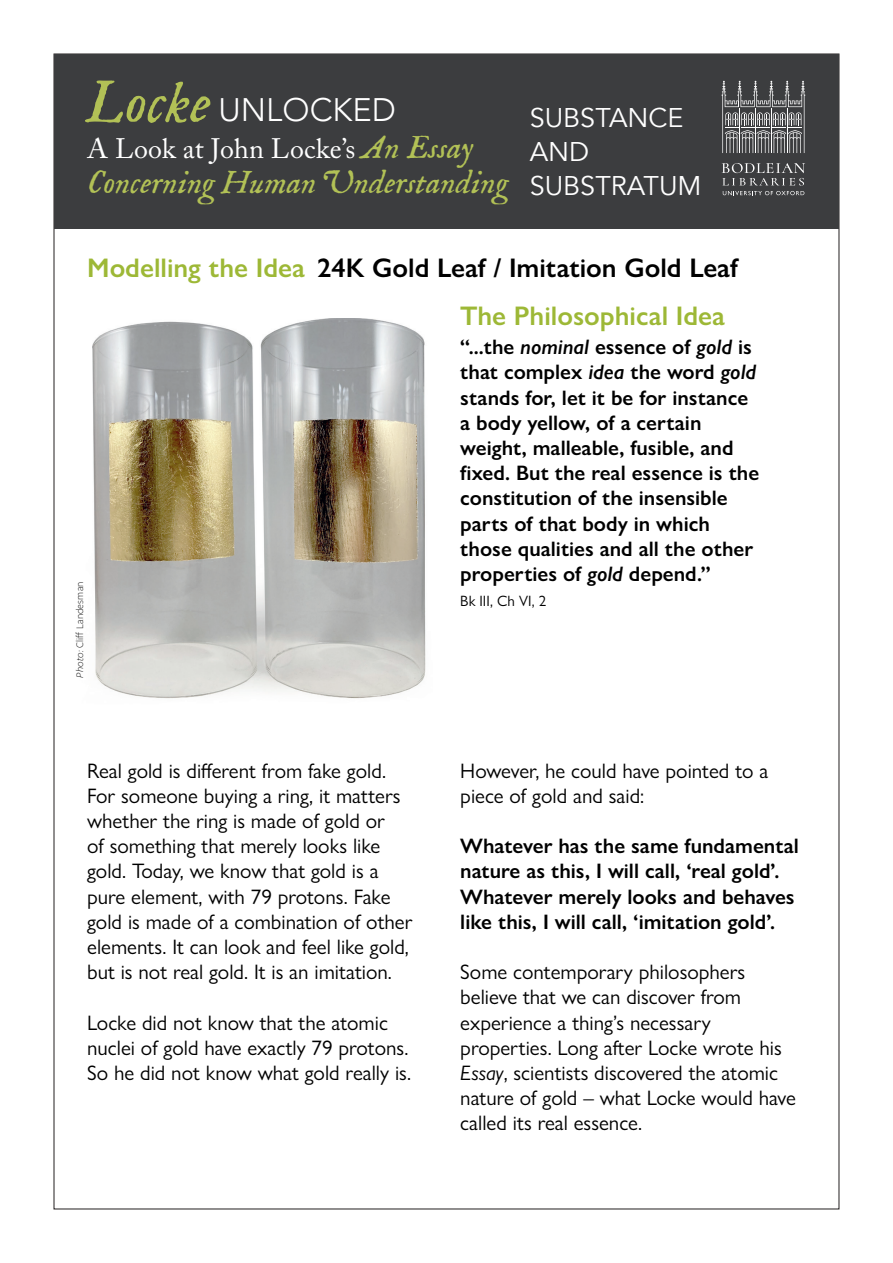
<style>
.page{position:relative;width:893px;height:1263px;background:#fff}
.page>*{position:absolute;margin:0;border:0;box-sizing:border-box;transform-origin:0 0}
.t1{font:61.2px "IM FELL English PRO Italic";color:#b2c156}
.t2{font:32.7px "IM FELL English PRO Italic";color:#b2c156}
.t3{font:300 32.55px "Avenir";color:#fff}
.t4{font:27.9px "Adobe Caslon Pro";color:#fff}
.t5{font:600 27px "Gill Sans Nova";color:#000}
.t6{font:27px/33.9px "Avenir";color:#fff}
.t7{font:600 27px "Gill Sans Nova";color:#9db836}
.BODY{font:21px/25.2px "Gill Sans Nova";color:#000}
.OPENING_QUOTE_BODY{font:600 21px/25.2px "Gill Sans Nova";color:#000}
.t8{font:15px "Gill Sans Nova";color:#000}
.t9{font:300 10.5px "Freight Sans Pro";letter-spacing:.02em;color:#000}
.s1{font-family:"IM FELL English PRO Italic";font-size:32.7px;color:#b2c156}
.s2{color:#9db836}
.s3{font-style:italic}
</style>
<div class="page">
<img style="left:92px;top:319px;width:334px;height:380px">
<div style="left:54px;top:54px;width:785px;height:175px;background:#3c3d3f"></div>
<svg style="left:722px;top:163px;width:83px;height:32px"></svg>
<svg style="left:721px;top:81px;width:84px;height:72px"></svg>
<p class="t1" style="left:85px;top:67px;width:127px">Locke</p>
<p class="t4" style="left:87px;top:132px;width:388px">A Look at John Locke’s <span class="s1">An Essay</span></p>
<p class="t2" style="left:87px;top:163px;width:422px">Concerning HumanUnderstanding</p>
<p class="t3" style="left:219px;top:90px;width:179px">UNLOCKED</p>
<p class="t6" style="left:530px;top:101px;width:173px">SUBSTANCE<br>AND<br>SUBSTRATUM</p>
<p class="t5" style="left:87px;top:251px;width:652px"><span class="s2">Modelling the Idea</span> 24K Gold Leaf / Imitation Gold Leaf</p>
<p class="t9" style="left:73px;top:677px;width:97px;rotate:-90deg"><span class="s3">Photo:</span> Cliff Landesman</p>
<p class="BODY" style="left:87px;top:758px;width:327px">Real gold is different from fake gold.<br>For someone buying a ring, it matters whether the ring is made of gold or<br>of something that merely looks like gold. Today, we know that gold is a pure element, with 79 protons. Fake gold is made of a combination of other elements. It can look and feel like gold, but is not real gold. It is an imitation.</p>
<p class="BODY" style="left:87px;top:1010px;width:326px">Locke did not know that the atomic nuclei of gold have exactly 79 protons.<br>So he did not know what gold really is.</p>
<p class="t7" style="left:460px;top:299px;width:266px">The Philosophical Idea</p>
<p class="OPENING_QUOTE_BODY" style="left:460px;top:334px;width:300px">“...the <span class="s3">nominal</span> essence of <span class="s3">gold</span> is that complex <span class="s3">idea</span> the word <span class="s3">gold </span>stands for, let it be for instance a body yellow, of a certain weight, malleable, fusible, and fixed. But the real essence is the constitution of the insensible parts of that body in which those qualities and all the other properties of <span class="s3">gold</span> depend.”</p>
<p class="t8" style="left:460px;top:592px;width:87px">Bk III, Ch VI, 2</p>
<p class="BODY" style="left:460px;top:758px;width:309px">However, he could have pointed to a piece of gold and said:</p>
<p class="OPENING_QUOTE_BODY" style="left:460px;top:833px;width:340px">Whatever has the same fundamental nature as this, I will call, ‘real gold’.</p>
<p class="OPENING_QUOTE_BODY" style="left:460px;top:884px;width:336px">Whatever merely looks and behaves like this, I will call, ‘imitation gold’.</p>
<p class="BODY" style="left:460px;top:959px;width:337px">Some contemporary philosophers believe that we can discover from experience a thing’s necessary properties. Long after Locke wrote his <span class="s3">Essay</span>, scientists discovered the atomic nature of gold – what Locke would have called its real essence.</p>
</div>
